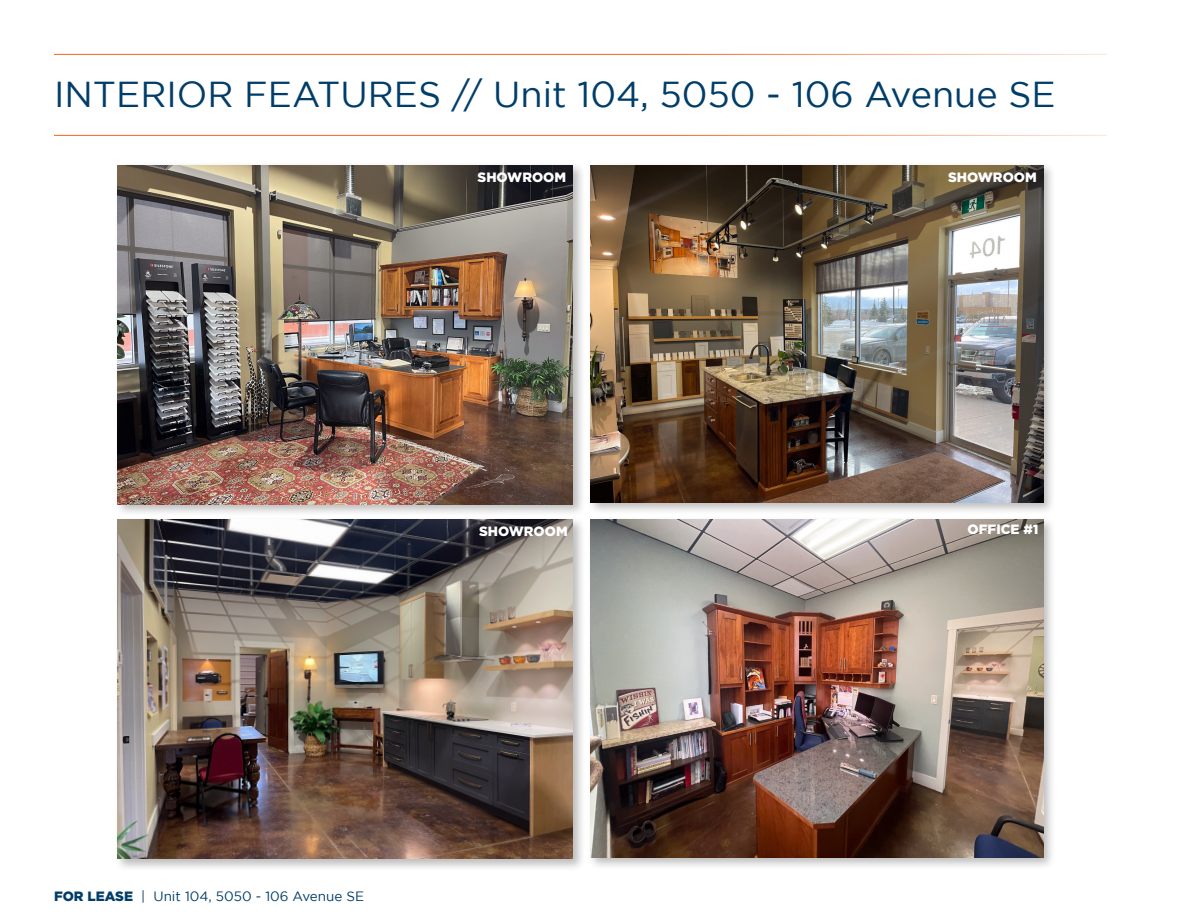
<style>
.page{position:relative;width:1188px;height:918px;background:#fff}
.page>*{position:absolute;margin:0;border:0;box-sizing:border-box;transform-origin:0 0}
.t1{font:36px "Gotham";color:#003d69}
.t2{font:13.5px "Gotham";color:#003d69}
.t3{font:900 13.5px "Gotham";color:#fff}
.s1{font-weight:900}
</style>
<div class="page">
<hr style="left:54px;top:54px;width:1053px;height:1px;background:#f26624">
<div style="left:114px;top:162px;width:472px;height:355px;background:#231f20;opacity:.3"></div>
<img style="left:118px;top:165px;width:455px;height:339px">
<div style="left:587px;top:162px;width:469px;height:353px;background:#231f20;opacity:.3"></div>
<img style="left:591px;top:165px;width:452px;height:337px">
<div style="left:114px;top:516px;width:472px;height:356px;background:#231f20;opacity:.3"></div>
<img style="left:118px;top:520px;width:455px;height:339px">
<div style="left:587px;top:516px;width:469px;height:354px;background:#231f20;opacity:.3"></div>
<img style="left:591px;top:520px;width:452px;height:337px">
<hr style="left:54px;top:135px;width:1053px;height:1px;background:#f26624">
<p class="t1" style="left:54px;top:75px;width:1003px">INTERIOR FEATURES // Unit 104, 5050 - 106 Avenue SE</p>
<p class="t3" style="left:478px;top:169px;width:90px">SHOWROOM</p>
<p class="t3" style="left:948px;top:169px;width:90px">SHOWROOM</p>
<p class="t3" style="left:479px;top:523px;width:90px">SHOWROOM</p>
<p class="t3" style="left:968px;top:522px;width:72px">OFFICE #1</p>
<p class="t2" style="left:54px;top:889px;width:312px"><span class="s1">FOR LEASE</span> | Unit 104, 5050 - 106 Avenue SE</p>
</div>
